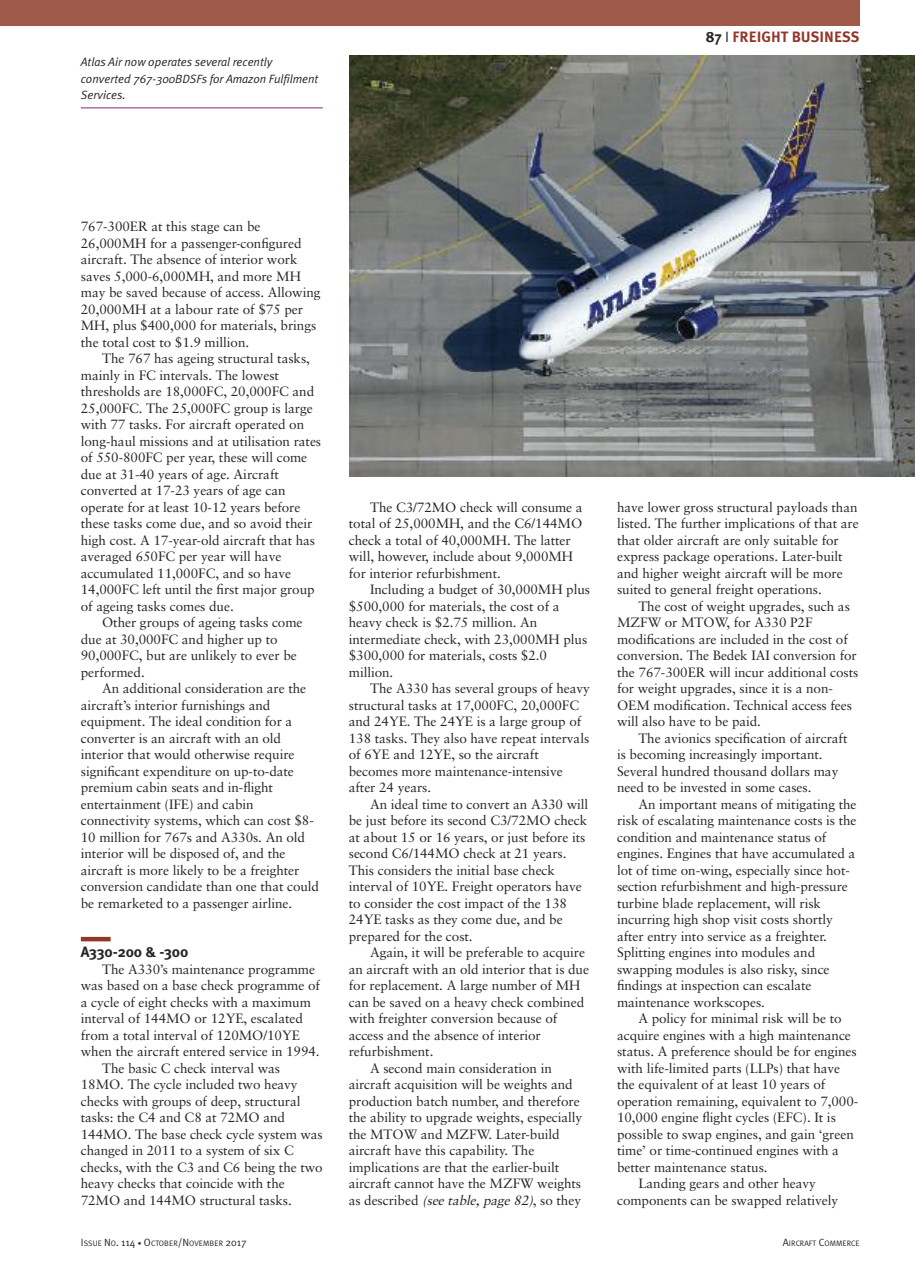
<style>
.page{position:relative;width:915px;height:1263px;background:#fff}
.page>*{position:absolute;margin:0;border:0;box-sizing:border-box;transform-origin:0 0}
.t1{font:700 15px "Meta Plus";color:#91382b}
.t2{font:700 15px "Meta Plus";letter-spacing:-.005em;color:#272627}
.t3{font:13.5px/16.5px "Sabon";letter-spacing:-.005em;color:#272627}
.t4{font:italic 12px/16.5px "Meta Plus Normal";letter-spacing:-.005em;color:#272627}
.t5{font:7.8px "Meta Plus Normal";letter-spacing:.005em;color:#272627}
.s1{color:#272627}
.s2{font-family:"Meta Plus Normal";font-weight:400;color:#272627}
.s3{font-style:italic}
.s4{font-size:10.5px}
.s5{font-size:7.5px}
</style>
<div class="page">
<hr style="left:81px;top:937px;width:30px;height:4px;background:#91382b">
<div style="left:0;top:0;width:859px;height:26px;background:#a05a49"></div>
<img style="left:349px;top:55px;width:565px;height:421px">
<hr style="left:81px;top:108px;width:242px;height:1px;background:#882480">
<p class="t4" style="left:81px;top:54px;width:239px">Atlas Air now operates several recently converted 767-300BDSFs for Amazon Fulfilment<br>Services.</p>
<p class="t1" style="left:705px;top:28px;width:155px"><span class="s1">87</span> <span class="s2">I</span> FREIGHT BUSINESS</p>
<p class="t3" style="left:81px;top:219px;width:241px">767-300ER at this stage can be 26,000MH for a passenger-configured aircraft. The absence of interior work saves 5,000-6,000MH, and more MH may be saved because of access. Allowing 20,000MH at a labour rate of $75 per MH, plus $400,000 for materials, brings the total cost to $1.9 million.</p>
<p class="t3" style="left:81px;top:351px;width:242px;text-indent:21px">The 767 has ageing structural tasks, mainly in FC intervals. The lowest thresholds are 18,000FC, 20,000FC and 25,000FC. The 25,000FC group is large with 77 tasks. For aircraft operated on long-haul missions and at utilisation rates of 550-800FC per year, these will come due at 31-40 years of age. Aircraft converted at 17-23 years of age can operate for at least 10-12 years before these tasks come due, and so avoid their high cost. A 17-year-old aircraft that has averaged 650FC per year will have accumulated 11,000FC, and so have 14,000FC left until the first major group of ageing tasks comes due.</p>
<p class="t3" style="left:81px;top:615px;width:223px;text-indent:21px">Other groups of ageing tasks come due at 30,000FC and higher up to<br>90,000FC, but are unlikely to ever be performed.</p>
<p class="t3" style="left:81px;top:681px;width:240px;text-indent:21px">An additional consideration are the aircraft’s interior furnishings and equipment. The ideal condition for a converter is an aircraft with an old interior that would otherwise require significant expenditure on up-to-date premium cabin seats and in-flight entertainment (IFE) and cabin connectivity systems, which can cost $8- 10 million for 767s and A330s. An old interior will be disposed of, and the aircraft is more likely to be a freighter conversion candidate than one that could be remarketed to a passenger airline.</p>
<p class="t2" style="left:81px;top:943px;width:109px">A330-200 &amp; -300</p>
<p class="t3" style="left:102px;top:962px;width:214px">The A330’s maintenance programme</p>
<p class="t3" style="left:81px;top:978px;width:240px">was based on a base check programme of</p>
<p class="t3" style="left:81px;top:995px;width:231px">a cycle of eight checks with a maximum</p>
<p class="t3" style="left:81px;top:1011px;width:223px">interval of 144MO or 12YE, escalated</p>
<p class="t3" style="left:81px;top:1028px;width:220px">from a total interval of 120MO/10YE</p>
<p class="t3" style="left:81px;top:1044px;width:240px">when the aircraft entered service in 1994.</p>
<p class="t3" style="left:102px;top:1061px;width:179px">The basic C check interval was</p>
<p class="t3" style="left:81px;top:1077px;width:218px">18MO. The cycle included two heavy</p>
<p class="t3" style="left:81px;top:1094px;width:221px">checks with groups of deep, structural</p>
<p class="t3" style="left:81px;top:1110px;width:206px">tasks: the C4 and C8 at 72MO and</p>
<p class="t3" style="left:81px;top:1127px;width:243px">144MO. The base check cycle system was</p>
<p class="t3" style="left:81px;top:1143px;width:214px">changed in 2011 to a system of six C</p>
<p class="t3" style="left:81px;top:1160px;width:243px">checks, with the C3 and C6 being the two</p>
<p class="t3" style="left:81px;top:1176px;width:205px">heavy checks that coincide with the</p>
<p class="t3" style="left:81px;top:1193px;width:212px">72MO and 144MO structural tasks.</p>
<p class="t3" style="left:349px;top:500px;width:235px;text-indent:21px">The C3/72MO check will consume a total of 25,000MH, and the C6/144MO check a total of 40,000MH. The latter will, however, include about 9,000MH for interior refurbishment.</p>
<p class="t3" style="left:349px;top:582px;width:243px;text-indent:21px">Including a budget of 30,000MH plus $500,000 for materials, the cost of a heavy check is $2.75 million. An intermediate check, with 23,000MH plus $300,000 for materials, costs $2.0 million.</p>
<p class="t3" style="left:349px;top:681px;width:242px;text-indent:21px">The A330 has several groups of heavy structural tasks at 17,000FC, 20,000FC and 24YE. The 24YE is a large group of 138 tasks. They also have repeat intervals of 6YE and 12YE, so the aircraft becomes more maintenance-intensive after 24 years.</p>
<p class="t3" style="left:349px;top:797px;width:241px;text-indent:21px">An ideal time to convert an A330 will be just before its second C3/72MO check at about 15 or 16 years, or just before its second C6/144MO check at 21 years.<br>This considers the initial base check interval of 10YE. Freight operators have to consider the cost impact of the 138<br>24YE tasks as they come due, and be prepared for the cost.</p>
<p class="t3" style="left:370px;top:945px;width:216px">Again, it will be preferable to acquire</p>
<p class="t3" style="left:348px;top:962px;width:242px">an aircraft with an old interior that is due</p>
<p class="t3" style="left:348px;top:978px;width:233px">for replacement. A large number of MH</p>
<p class="t3" style="left:348px;top:995px;width:237px">can be saved on a heavy check combined</p>
<p class="t3" style="left:348px;top:1011px;width:210px">with freighter conversion because of</p>
<p class="t3" style="left:348px;top:1028px;width:193px">access and the absence of interior</p>
<p class="t3" style="left:348px;top:1044px;width:86px">refurbishment.</p>
<p class="t3" style="left:370px;top:1061px;width:183px">A second main consideration in</p>
<p class="t3" style="left:348px;top:1077px;width:225px">aircraft acquisition will be weights and</p>
<p class="t3" style="left:348px;top:1094px;width:232px">production batch number, and therefore</p>
<p class="t3" style="left:348px;top:1110px;width:235px">the ability to upgrade weights, especially</p>
<p class="t3" style="left:348px;top:1127px;width:212px">the MTOW and MZFW. Later-build</p>
<p class="t3" style="left:348px;top:1143px;width:187px">aircraft have this capability. The</p>
<p class="t3" style="left:348px;top:1160px;width:212px">implications are that the earlier-built</p>
<p class="t3" style="left:348px;top:1176px;width:234px">aircraft cannot have the MZFW weights</p>
<p class="t3" style="left:348px;top:1193px;width:234px">as described <span class="s3">(seetable,page82)</span>, so they</p>
<p class="t3" style="left:617px;top:500px;width:243px">have lower gross structural payloads than listed. The further implications of that are that older aircraft are only suitable for express package operations. Later-built and higher weight aircraft will be more suited to general freight operations.</p>
<p class="t3" style="left:617px;top:599px;width:243px;text-indent:21px">The cost of weight upgrades, such as MZFW or MTOW, for A330 P2F modifications are included in the cost of conversion. The Bedek IAI conversion for the 767-300ER will incur additional costs for weight upgrades, since it is a non-OEM modification. Technical access fees will also have to be paid.</p>
<p class="t3" style="left:617px;top:731px;width:232px;text-indent:21px">The avionics specification of aircraft is becoming increasingly important.<br>Several hundred thousand dollars may need to be invested in some cases.</p>
<p class="t3" style="left:617px;top:797px;width:241px;text-indent:21px">An important means of mitigating the risk of escalating maintenance costs is the condition and maintenance status of engines. Engines that have accumulated a lot of time on-wing, especially since hot&shy;section refurbishment and high-pressure turbine blade replacement, will risk incurring high shop visit costs shortly after entry into service as a freighter.<br>Splitting engines into modules and swapping modules is also risky, since findings at inspection can escalate maintenance workscopes.</p>
<p class="t3" style="left:638px;top:1011px;width:205px">A policy for minimal risk will be to</p>
<p class="t3" style="left:617px;top:1028px;width:235px">acquire engines with a high maintenance</p>
<p class="t3" style="left:617px;top:1044px;width:241px">status. A preference should be for engines</p>
<p class="t3" style="left:617px;top:1061px;width:225px">with life-limited parts (LLPs) that have</p>
<p class="t3" style="left:617px;top:1077px;width:210px">the equivalent of at least 10 years of</p>
<p class="t3" style="left:617px;top:1094px;width:243px">operation remaining, equivalent to 7,000-</p>
<p class="t3" style="left:617px;top:1110px;width:220px">10,000 engine flight cycles (EFC). It is</p>
<p class="t3" style="left:617px;top:1127px;width:238px">possible to swap engines, and gain ‘green</p>
<p class="t3" style="left:617px;top:1143px;width:223px">time’ or time-continued engines with a</p>
<p class="t3" style="left:617px;top:1160px;width:152px">better maintenance status.</p>
<p class="t3" style="left:638px;top:1176px;width:179px">Landing gears and other heavy</p>
<p class="t3" style="left:617px;top:1193px;width:223px">components can be swapped relatively</p>
<p class="t5" style="left:81px;top:1238px;width:167px"><span class="s4">I</span>SSUE <span class="s4">N</span>O<span class="s4">. 114</span> <span class="s5">•</span> <span class="s4">O</span>CTOBER<span class="s4">/N</span>OVEMBER <span class="s4">2017</span></p>
<p class="t5" style="left:782px;top:1238px;width:78px"><span class="s4">A</span>IRCRAFT <span class="s4">C</span>OMMERCE</p>
</div>
